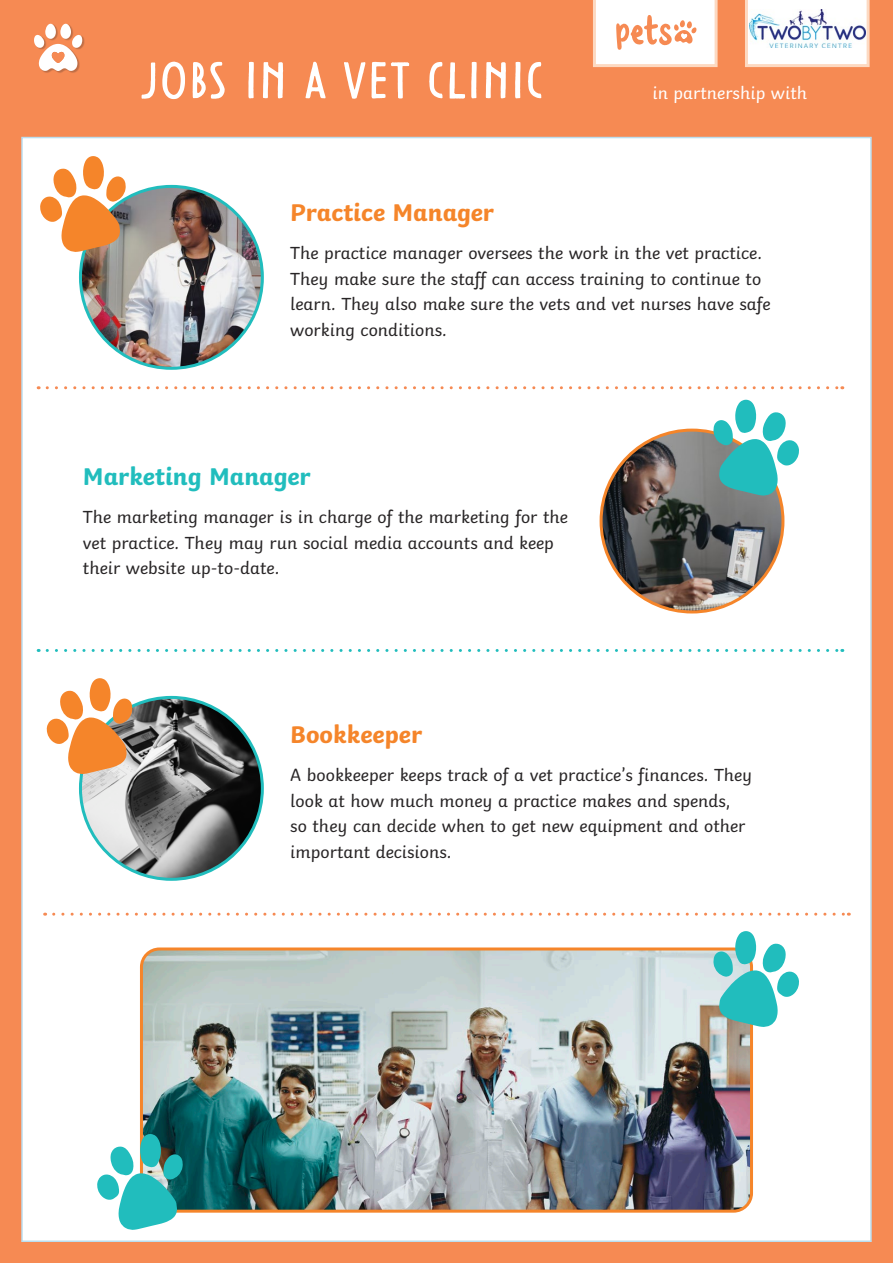
<style>
.page{position:relative;width:893px;height:1263px;background:#f68a53}
.page>*{position:absolute;margin:0;border:0;box-sizing:border-box;transform-origin:0 0}
.t1{font:54px "Tomarik Poster";letter-spacing:-.02em;color:#fff}
.Heading_2{font:700 25.5px "Twinkl";color:#f5852a}
.Heading_2-2{font:700 25.5px "Twinkl";color:#21bdbd}
.KS2_Body_Copy{font:18px/25.5px "Twinkl";color:#282526}
.t2{font:18px "Twinkl";color:#fff}
</style>
<div class="page">
<div style="left:21px;top:137px;width:851px;height:1105px;background:#fff;border:2px solid #bbdeef"></div>
<svg style="left:745px;top:0;width:125px;height:67px;background:#e8e9ed"></svg>
<img style="left:80px;top:186px;width:182px;height:182px;border-radius:91px">
<img style="left:80px;top:697px;width:182px;height:182px;border-radius:91px">
<img style="left:601px;top:430px;width:182px;height:182px;border-radius:91px">
<svg style="left:713px;top:399px;width:86px;height:97px"></svg>
<svg style="left:40px;top:156px;width:86px;height:96px"></svg>
<svg style="left:47px;top:678px;width:86px;height:96px"></svg>
<svg style="left:47px;top:386px;width:796px;height:3px"></svg>
<svg style="left:47px;top:649px;width:796px;height:3px"></svg>
<svg style="left:54px;top:913px;width:795px;height:3px"></svg>
<img style="left:144px;top:951px;width:605px;height:258px">
<div style="left:140px;top:947px;width:613px;height:266px;border:3px solid #f5852a;border-radius:18px"></div>
<svg style="left:713px;top:931px;width:86px;height:96px"></svg>
<svg style="left:97px;top:1134px;width:86px;height:96px"></svg>
<div style="left:35px;top:25px;width:50px;height:49px;background:#231f20;opacity:.26"></div>
<svg style="left:34px;top:24px;width:48px;height:47px"></svg>
<svg style="left:593px;top:0;width:125px;height:67px;background:#fdeee5"></svg>
<h1 class="t1" style="left:140px;top:40px;width:406px">JOBS IN A VET CLINIC</h1>
<p class="t2" style="left:652px;top:79px;width:156px">in partnership with</p>
<p class="Heading_2" style="left:290px;top:191px;width:205px">Practice Manager</p>
<p class="KS2_Body_Copy" style="left:290px;top:239px;width:482px">The practice manager oversees the work in the vet practice.<br>They make sure the staff can access training to continue to learn. They also make sure the vets and vet nurses have safe working conditions.</p>
<p class="Heading_2-2" style="left:83px;top:455px;width:229px">Marketing Manager</p>
<p class="KS2_Body_Copy" style="left:83px;top:503px;width:487px">The marketing manager is in charge of the marketing for the vet practice. They may run social media accounts and keep their website up-to-date.</p>
<p class="Heading_2" style="left:290px;top:713px;width:133px">Bookkeeper</p>
<p class="KS2_Body_Copy" style="left:290px;top:761px;width:464px">A bookkeeper keeps track of a vet practice’s finances. They look at how much money a practice makes and spends,<br>so they can decide when to get new equipment and other important decisions.</p>
</div>
